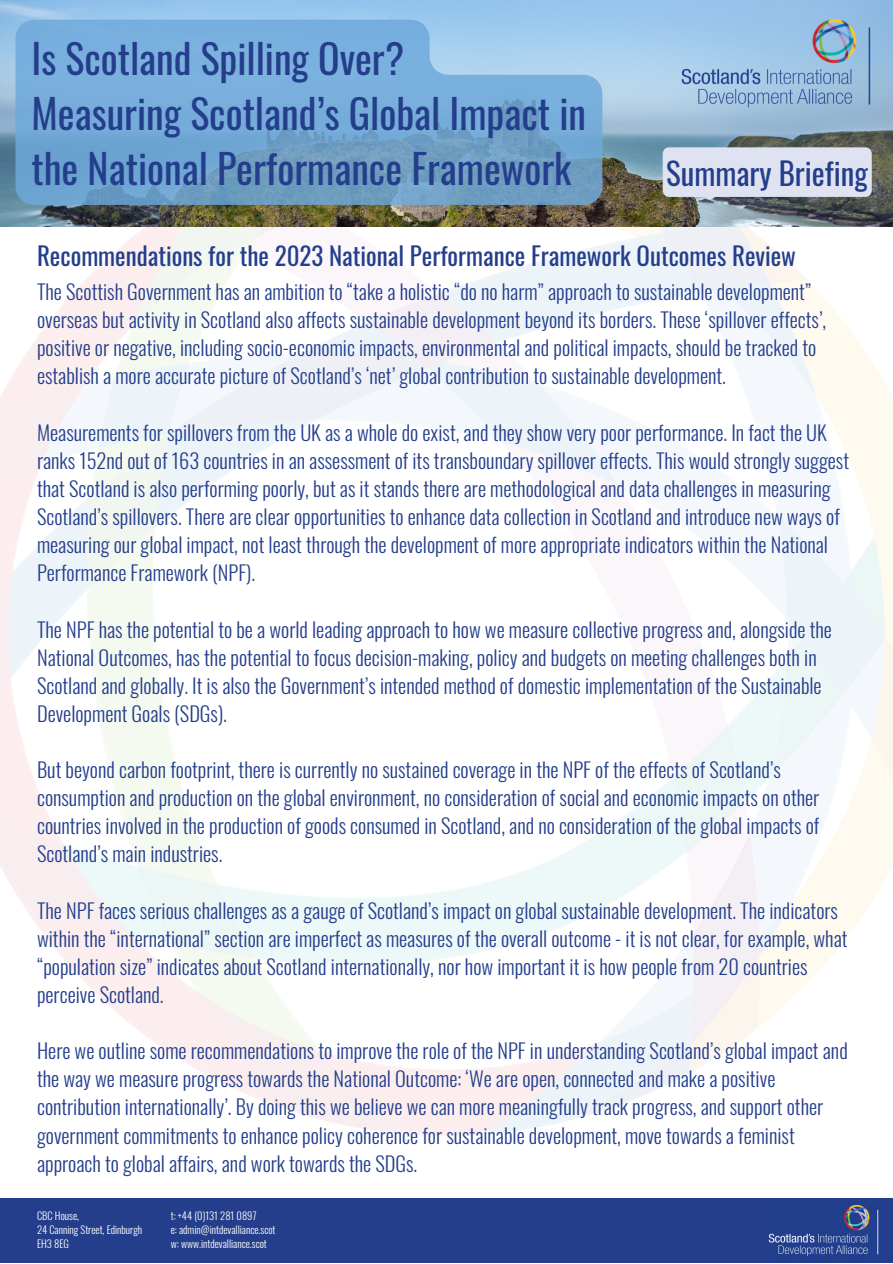
<style>
.page{position:relative;width:893px;height:1264px;background:#fff}
.page>*{position:absolute;margin:0;border:0;box-sizing:border-box;transform-origin:0 0}
.t1{font:39.9px/55.1px "Oswald";color:#243e8c}
.t2{font:30.9px "Oswald";color:#243e8c}
.t3{font:24.9px "Oswald";color:#243e8c}
.t4{font:300 20.4px/28px "Oswald";color:#243e8c}
.t5{font:300 10.5px/14.1px "Oswald";color:#fff}
</style>
<div class="page">
<img style="left:0;top:0;width:892px;height:227px">
<img style="left:672px;top:13px;width:208px;height:99px">
<svg style="left:15px;top:20px;width:587px;height:185px;background:#77abd4"></svg>
<div style="left:662px;top:147px;width:209px;height:50px;background:#dfe3f1"></div>
<div style="left:0;top:1197px;width:892px;height:65px;background:#243e8c"></div>
<img style="left:768px;top:1205px;width:111px;height:51px">
<h1 class="t1" style="left:31px;top:29px;width:556px">Is Scotland Spilling Over?<br>Measuring Scotland’s Global Impact in the National Performance Framework</h1>
<h2 class="t2" style="left:666px;top:149px;width:203px">Summary Briefing</h2>
<p class="t3" style="left:37px;top:237px;width:760px">Recommendations for the 2023 National Performance Framework Outcomes Review</p>
<p class="t4" style="left:37px;top:277px;width:790px">The Scottish Government has an ambition to “take a holistic “do no harm” approach to sustainable development” overseas but activity in Scotland also affects sustainable development beyond its borders. These ‘spillover effects’, positive or negative, including socio-economic impacts, environmental and political impacts, should be tracked to establish a more accurate picture of Scotland’s ‘net’ global contribution to sustainable development.</p>
<p class="t4" style="left:37px;top:417px;width:813px">Measurements for spillovers from the UK as a whole do exist, and they show very poor performance. In fact the UK ranks 152nd out of 163 countries in an assessment of its transboundary spillover effects. This would strongly suggest that Scotland is also performing poorly, but as it stands there are methodological and data challenges in measuring Scotland’s spillovers. There are clear opportunities to enhance data collection in Scotland and introduce new ways of measuring our global impact, not least through the development of more appropriate indicators within the National Performance Framework (NPF).</p>
<p class="t4" style="left:37px;top:614px;width:796px">The NPF has the potential to be a world leading approach to how we measure collective progress and, alongside the National Outcomes, has the potential to focus decision-making, policy and budgets on meeting challenges both in Scotland and globally. It is also the Government’s intended method of domestic implementation of the Sustainable Development Goals (SDGs).</p>
<p class="t4" style="left:37px;top:754px;width:783px">But beyond carbon footprint, there is currently no sustained coverage in the NPF of the effects of Scotland’s consumption and production on the global environment, no consideration of social and economic impacts on other countries involved in the production of goods consumed in Scotland, and no consideration of the global impacts of Scotland’s main industries.</p>
<p class="t4" style="left:37px;top:895px;width:811px">The NPF faces serious challenges as a gauge of Scotland’s impact on global sustainable development. The indicators within the “international” section are imperfect as measures of the overall outcome - it is not clear, for example, what “population size” indicates about Scotland internationally, nor how important it is how people from 20 countries perceive Scotland.</p>
<p class="t4" style="left:37px;top:1035px;width:812px">Here we outline some recommendations to improve the role of the NPF in understanding Scotland’s global impact and the way we measure progress towards the National Outcome: ‘We are open, connected and make a positive contribution internationally’. By doing this we believe we can more meaningfully track progress, and support other government commitments to enhance policy coherence for sustainable development, move towards a feminist approach to global affairs, and work towards the SDGs.</p>
<p class="t5" style="left:37px;top:1207px;width:107px">CBC House,<br>24 Canning Street, Edinburgh<br>EH3 8EG</p>
<p class="t5" style="left:171px;top:1207px;width:106px">t: +44 (0)131 281 0897<br>e: admin@intdevalliance.scot w: www.intdevalliance.scot</p>
</div>
